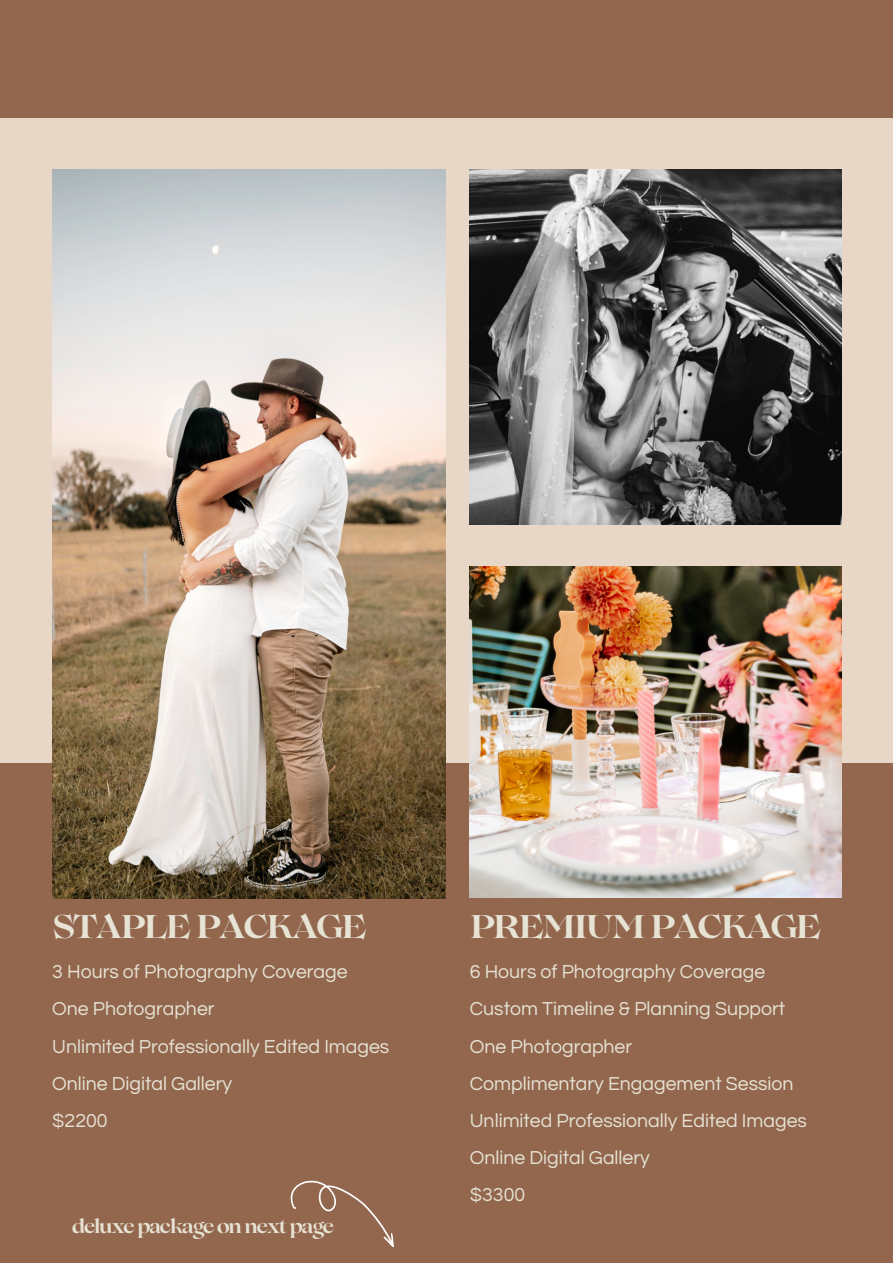
<style>
.page{position:relative;width:893px;height:1264px;background:#fff}
.page>*{position:absolute;margin:0;border:0;box-sizing:border-box;transform-origin:0 0}
.t1{font:700 32.7px "Lovelace";letter-spacing:-.07em;color:#e6e3d5}
.t2{font:19.5px/37px "Questrial";color:#e6e3d5}
.t3{font:700 19.35px "Lovelace";letter-spacing:-.07em;color:#e6e3d5}
</style>
<div class="page">
<div style="left:0;top:0;width:892px;height:1262px;background:#e8d6c6"></div>
<div style="left:0;top:763px;width:892px;height:499px;background:#93674e"></div>
<div style="left:0;top:0;width:892px;height:118px;background:#93674e"></div>
<img style="left:52px;top:169px;width:394px;height:729px">
<img style="left:470px;top:169px;width:370px;height:356px">
<img style="left:470px;top:566px;width:370px;height:331px">
<svg style="left:290px;top:1180px;width:104px;height:67px"></svg>
<h1 class="t1" style="left:52px;top:914px;width:316px">STAPLE PACKAGE</h1>
<p class="t2" style="left:52px;top:953px;width:338px">3 Hours of Photography Coverage<br>One Photographer<br>Unlimited Professionally Edited Images<br>Online Digital Gallery<br>$2200</p>
<p class="t3" style="left:72px;top:1218px;width:263px">deluxe package on next page</p>
<h1 class="t1" style="left:469px;top:914px;width:353px">PREMIUM PACKAGE</h1>
<p class="t2" style="left:470px;top:953px;width:338px">6 Hours of Photography Coverage<br>Custom Timeline &amp; Planning Support<br>One Photographer<br>Complimentary Engagement Session<br>Unlimited Professionally Edited Images<br>Online Digital Gallery<br>$3300</p>
</div>
